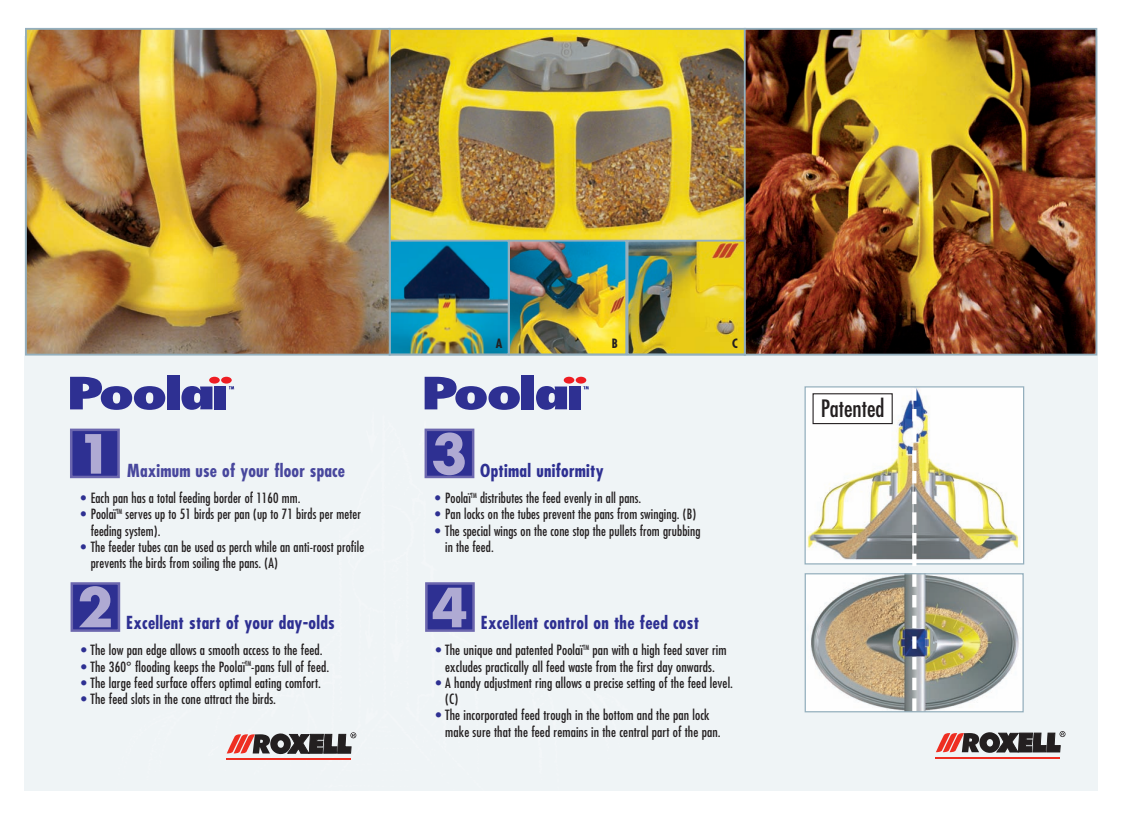
<style>
.page{position:relative;width:1124px;height:815px;background:#fff}
.page>*{position:absolute;margin:0;border:0;box-sizing:border-box;transform-origin:0 0}
.t1{font:700 52.5px "Futura";color:#afaad3}
.t2{font:condensed 23.38px "Futura";color:#231f20}
.t3{font:700 condensed 17.5px "Futura";letter-spacing:.015em;color:#2e3092}
.t4{font:700 condensed 17.5px "Futura";letter-spacing:.01em;color:#48479d}
.t5{font:condensed 13.75px/16.2px "Futura";letter-spacing:.01em;color:#231f20}
.t6{font:700 condensed 12.5px "Futura";color:#231f20}
.s1{color:#2e3092}
</style>
<div class="page">
<div style="left:24px;top:36px;width:1073px;height:755px;background:#eff4f6"></div>
<img style="left:391px;top:31px;width:352px;height:209px">
<img style="left:28px;top:31px;width:359px;height:322px">
<div style="left:25px;top:28px;width:365px;height:328px;border:2px solid #94afbd"></div>
<hr style="left:226px;top:759px;width:125px;height:1px;background:#ee2e22">
<svg style="left:227px;top:732px;width:129px;height:22px"></svg>
<hr style="left:935px;top:757px;width:124px;height:1px;background:#ee2e22">
<svg style="left:936px;top:731px;width:129px;height:22px"></svg>
<div style="left:426px;top:430px;width:47px;height:47px;background:#2e3092"></div>
<div style="left:424px;top:429px;width:50px;height:49px;border:2px solid #6c67ae"></div>
<div style="left:71px;top:430px;width:47px;height:47px;background:#2e3092"></div>
<div style="left:70px;top:429px;width:50px;height:49px;border:2px solid #6c67ae"></div>
<div style="left:426px;top:583px;width:47px;height:48px;background:#2e3092"></div>
<div style="left:425px;top:582px;width:49px;height:50px;border:2px solid #6c67ae"></div>
<div style="left:72px;top:583px;width:47px;height:48px;background:#2e3092"></div>
<div style="left:71px;top:582px;width:49px;height:50px;border:2px solid #6c67ae"></div>
<img style="left:746px;top:31px;width:348px;height:322px">
<div style="left:743px;top:28px;width:354px;height:328px;border:2px solid #94afbd"></div>
<svg style="left:70px;top:377px;width:95px;height:33px"></svg>
<div style="left:167px;top:375px;width:12px;height:34px;background:#2e3092"></div>
<svg style="left:181px;top:386px;width:31px;height:24px"></svg>
<div style="left:214px;top:386px;width:12px;height:23px;background:#2e3092"></div>
<div style="left:209px;top:377px;width:11px;height:7px;background:#ee1d23;border-radius:50%"></div>
<div style="left:221px;top:377px;width:11px;height:7px;background:#ee1d23;border-radius:50%"></div>
<svg style="left:229px;top:386px;width:5px;height:3px"></svg>
<svg style="left:424px;top:377px;width:96px;height:33px"></svg>
<div style="left:521px;top:375px;width:13px;height:34px;background:#2e3092"></div>
<svg style="left:536px;top:386px;width:31px;height:24px"></svg>
<div style="left:569px;top:386px;width:12px;height:23px;background:#2e3092"></div>
<div style="left:563px;top:377px;width:11px;height:7px;background:#ee1d23;border-radius:50%"></div>
<div style="left:575px;top:377px;width:11px;height:7px;background:#ee1d23;border-radius:50%"></div>
<svg style="left:583px;top:386px;width:5px;height:3px"></svg>
<img style="left:806px;top:575px;width:215px;height:135px">
<div style="left:804px;top:573px;width:219px;height:139px;border:1px solid #94afbd"></div>
<img style="left:806px;top:388px;width:214px;height:175px">
<div style="left:804px;top:386px;width:220px;height:179px;border:1px solid #94afbd"></div>
<svg style="left:912px;top:401px;width:4px;height:297px"></svg>
<hr style="left:912px;top:388px;width:4px;height:13px;background:#fff">
<svg style="left:912px;top:698px;width:4px;height:13px"></svg>
<div style="left:813px;top:394px;width:79px;height:30px;background:#fff"></div>
<div style="left:812px;top:393px;width:80px;height:31px;border:1px solid #231f20"></div>
<img style="left:392px;top:243px;width:114px;height:109px">
<div style="left:389px;top:240px;width:120px;height:115px;border:2px solid #94afbd"></div>
<img style="left:511px;top:243px;width:113px;height:109px">
<div style="left:508px;top:240px;width:119px;height:115px;border:2px solid #94afbd"></div>
<img style="left:629px;top:243px;width:113px;height:109px">
<div style="left:626px;top:240px;width:119px;height:115px;border:2px solid #94afbd"></div>
<p class="t6" style="left:496px;top:338px;width:8px">A</p>
<p class="t6" style="left:612px;top:338px;width:7px">B</p>
<p class="t6" style="left:732px;top:338px;width:7px">C</p>
<h1 class="t1" style="left:77px;top:430px;width:38px">1</h1>
<h1 class="t1" style="left:431px;top:430px;width:38px">3</h1>
<p class="t4" style="left:127px;top:463px;width:219px">Maximum use of your floor space</p>
<p class="t3" style="left:480px;top:463px;width:125px">Optimal uniformity</p>
<p class="t5" style="left:435px;top:491px;width:207px"><span class="s1">•</span> Poolaï<sup>TM</sup> distributes the feed evenly in all pans.</p>
<p class="t5" style="left:435px;top:507px;width:262px"><span class="s1">•</span> Pan locks on the tubes prevent the pans from swinging. (B)</p>
<p class="t5" style="left:445px;top:524px;width:257px;text-indent:-10px"><span class="s1">•</span> The special wings on the cone stop the pullets from grubbing in the feed.</p>
<p class="t5" style="left:81px;top:491px;width:221px"><span class="s1">•</span> Each pan has a total feeding border of 1160 mm.</p>
<p class="t5" style="left:91px;top:507px;width:272px;text-indent:-10px"><span class="s1">•</span> Poolaï<sup>TM</sup> serves up to 51 birds per pan (up to 71 birds per meter feeding system).</p>
<p class="t5" style="left:91px;top:540px;width:275px;text-indent:-10px"><span class="s1">•</span> The feeder tubes can be used as perch while an anti-roost profile prevents the birds from soiling the pans. (A)</p>
<h1 class="t1" style="left:77px;top:584px;width:38px">2</h1>
<p class="t3" style="left:126px;top:615px;width:210px">Excellent start of your day-olds</p>
<p class="t5" style="left:81px;top:643px;width:243px"><span class="s1">•</span> The low pan edge allows a smooth access to the feed.</p>
<p class="t5" style="left:81px;top:659px;width:249px"><span class="s1">•</span> The 360° flooding keeps the Poolaï<sup>TM</sup>-pans full of feed.</p>
<p class="t5" style="left:81px;top:676px;width:241px"><span class="s1">•</span> The large feed surface offers optimal eating comfort.</p>
<p class="t5" style="left:81px;top:692px;width:196px"><span class="s1">•</span> The feed slots in the cone attract the birds.</p>
<h1 class="t1" style="left:432px;top:584px;width:38px">4</h1>
<p class="t3" style="left:481px;top:615px;width:220px">Excellent control on the feed cost</p>
<p class="t5" style="left:436px;top:643px;width:292px;text-align:center"><span class="s1">•</span> The unique and patented Poolaï<sup>TM</sup> pan with a high feed saver rim excludes practically all feed waste from the first day onwards.</p>
<p class="t5" style="left:445px;top:676px;width:289px;text-indent:-9px"><span class="s1">•</span> A handy adjustment ring allows a precise setting of the feed level. (C)</p>
<p class="t5" style="left:445px;top:708px;width:277px;text-indent:-9px"><span class="s1">•</span> The incorporated feed trough in the bottom and the pan lock make sure that the feed remains in the central part of the pan.</p>
<h2 class="t2" style="left:820px;top:398px;width:65px">Patented</h2>
</div>
